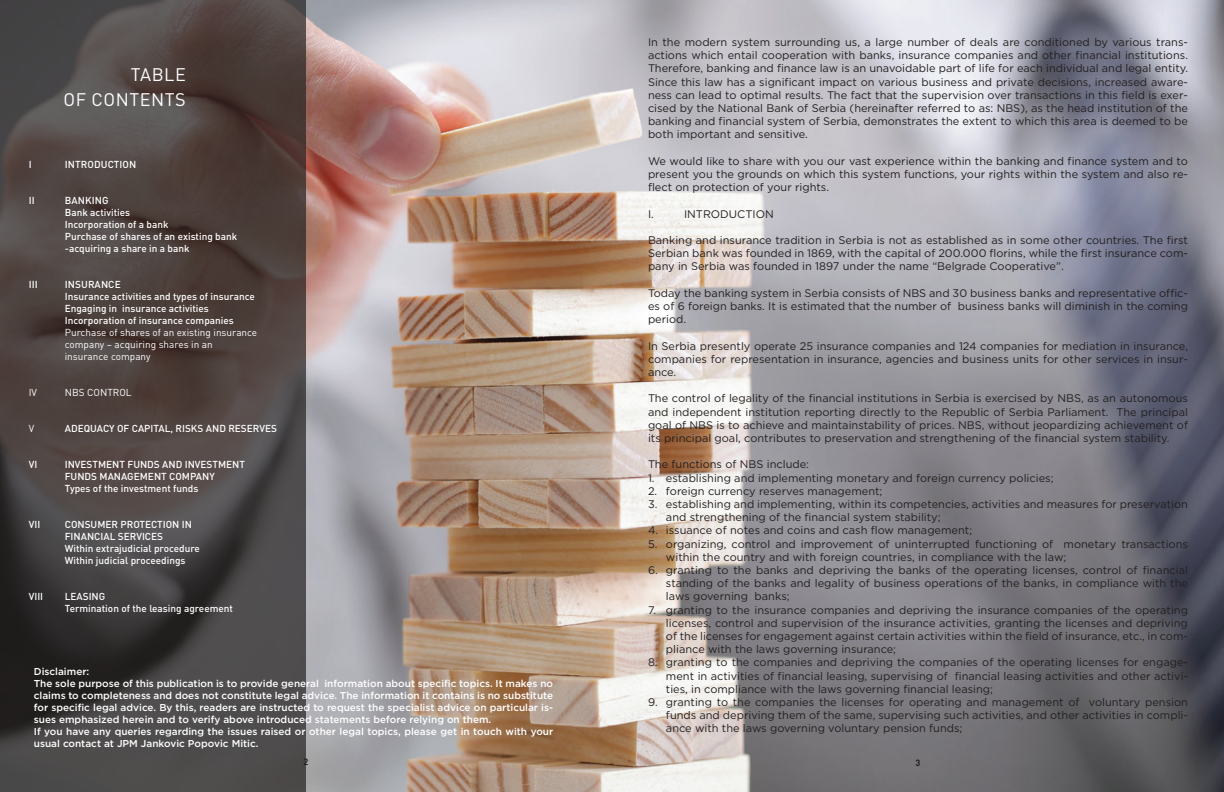
<style>
.page{position:relative;width:1224px;height:792px;background:#fff}
.page>*{position:absolute;margin:0;border:0;box-sizing:border-box;transform-origin:0 0}
.t1{font:18px/25px "DIN Pro";letter-spacing:.03em;color:#fff;text-align:right}
.t2{font:11px/13.2px "Imp Gotham";color:#231f20;text-align:justify}
.t3{font:500 10px/12px "Imp Gotham";color:#fff}
.t4{font:500 10px/12px "DIN Pro";color:#fff}
.t5{font:10px/12px "DIN Pro";color:#fff}
.t6{font:700 9px "DIN Pro";color:#231f20}
</style>
<div class="page">
<img style="left:306px;top:0;width:918px;height:792px">
<svg style="left:0;top:0;width:306px;height:792px;background:#4a4241"></svg>
<h1 class="t1" style="left:63px;top:61px;width:124px">Table<br>of contents</h1>
<p class="t4" style="left:29px;top:158px;width:27px">I in</p>
<p class="t4" style="left:75px;top:158px;width:13px">trod</p>
<p class="t4" style="left:101px;top:158px;width:25px">uction</p>
<p class="t4" style="left:29px;top:194px;width:7px">II</p>
<p class="t4" style="left:65px;top:194px;width:174px">BANKING<br>Bank activities<br>Incorporation of a bank<br>Purchase of shares of an existing bank -acquiring a share in a bank</p>
<p class="t4" style="left:29px;top:278px;width:11px">III</p>
<p class="t4" style="left:65px;top:278px;width:192px">INSU RANCE<br>Insurance activities and types of insurance<br>Engaging in insurance activities<br>Incorporation of insurance companies</p>
<p class="t5" style="left:65px;top:326px;width:194px">Purchase of shares of an existing insurance company – acquiring shares in an insurance company</p>
<p class="t5" style="left:29px;top:386px;width:22px">IV NBS</p>
<p class="t5" style="left:87px;top:386px;width:8px">CON</p>
<p class="t5" style="left:107px;top:386px;width:19px">TROL</p>
<p class="t5" style="left:29px;top:422px;width:7px">V</p>
<p class="t4" style="left:65px;top:422px;width:214px">ADEQUACY OF CAPITAL, RISKS AND RESERVES</p>
<p class="t4" style="left:29px;top:458px;width:10px">VI</p>
<p class="t4" style="left:65px;top:458px;width:181px">INVESTMENT FU NDS AND INVESTMENT<br>FU NDS MANAGEMENT COMPANY</p>
<p class="t4" style="left:29px;top:482px;width:22px">T</p>
<p class="t4" style="left:70px;top:482px;width:130px">ypes of the investment funds</p>
<p class="t4" style="left:29px;top:518px;width:13px">VII</p>
<p class="t4" style="left:65px;top:518px;width:137px">CONSU MER PROTECTION IN<br>FINANCIAL SERVICES<br>Within extrajudicial procedure<br>Within judicial proceedings</p>
<p class="t4" style="left:29px;top:590px;width:16px">VIII</p>
<p class="t4" style="left:65px;top:590px;width:42px">LEASING</p>
<p class="t4" style="left:29px;top:602px;width:22px">T</p>
<p class="t4" style="left:70px;top:602px;width:165px">ermination of the leasing agreement</p>
<p class="t3" style="left:34px;top:665px;width:521px">Disclaimer:<br>The sole purpose of this publication is to provide general information about specific topics. It makes no claims to completeness and does not constitute legal advice. The information it contains is no substitute for specific legal advice. By this, readers are instructed to request the specialist advice on particular is&shy;sues emphasized herein and to verify above introduced statements before relying on them.<br>If you have any queries regarding the issues raised or other legal topics, please get in touch with your usual contact at JPM Jankovic Popovic Mitic.</p>
<p class="t2" style="left:648px;top:35px;width:542px">In the modern system surrounding us, a large number of deals are conditioned by various trans&shy;actions which entail cooperation with banks, insurance companies and other financial institutions.<br>Therefore, banking and finance law is an unavoidable part of life for each individual and legal entity.<br>Since this law has a significant impact on various business and private decisions, increased aware&shy;ness can lead to optimal results. The fact that the supervision over transactions in this field is exer&shy;cised by the National Bank of Serbia (hereinafter referred to as: NBS), as the head institution of the banking and financial system of Serbia, demonstrates the extent to which this area is deemed to be both important and sensitive.</p>
<p class="t2" style="left:648px;top:154px;width:542px">We would like to share with you our vast experience within the banking and finance system and to present you the grounds on which this system functions, your rights within the system and also re&shy;flect on protection of your rights.</p>
<p class="t2" style="left:648px;top:207px;width:7px">I.</p>
<p class="t2" style="left:684px;top:207px;width:91px">INTRODUCTION</p>
<p class="t2" style="left:648px;top:233px;width:541px">Banking and insurance tradition in Serbia is not as established as in some other countries. The first Serbian bank was founded in 1869, with the capital of 200.000 florins, while the first insurance com&shy;pany in Serbia was founded in 1897 under the name “Belgrade Cooperative”.</p>
<p class="t2" style="left:648px;top:286px;width:542px">Today the banking system in Serbia consists of NBS and 30 business banks and representative offic&shy;es of 6 foreign banks. It is estimated that the number of business banks will diminish in the coming period.</p>
<p class="t2" style="left:648px;top:339px;width:542px">In Serbia presently operate 25 insurance companies and 124 companies for mediation in insurance, companies for representation in insurance, agencies and business units for other services in insur&shy;ance.</p>
<p class="t2" style="left:648px;top:392px;width:542px">The control of legality of the financial institutions in Serbia is exercised by NBS, as an autonomous and independent institution reporting directly to the Republic of Serbia Parliament. The principal goal of NBS is to achieve and maintainstability of prices. NBS, without jeopardizing achievement of its principal goal, contributes to preservation and strengthening of the financial system stability.</p>
<p class="t2" style="left:648px;top:458px;width:163px">The functions of NBS include:</p>
<p class="t2" style="left:648px;top:471px;width:407px">1. establishing and implementing monetary and foreign currency policies;</p>
<p class="t2" style="left:648px;top:484px;width:236px">2. foreign currency reserves management;</p>
<p class="t2" style="left:666px;top:497px;width:524px;text-indent:-18px">3. establishing and implementing, within its competencies, activities and measures for preservation and strengthening of the financial system stability;</p>
<p class="t2" style="left:648px;top:524px;width:326px">4. issuance of notes and coins and cash flow management;</p>
<p class="t2" style="left:666px;top:537px;width:523px;text-indent:-18px">5. organizing, control and improvement of uninterrupted functioning of monetary transactions within the country and with foreign countries, in compliance with the law;</p>
<p class="t2" style="left:666px;top:563px;width:524px;text-indent:-18px">6. granting to the banks and depriving the banks of the operating licenses, control of financial standing of the banks and legality of business operations of the banks, in compliance with the laws governing banks;</p>
<p class="t2" style="left:666px;top:603px;width:524px;text-indent:-18px">7. granting to the insurance companies and depriving the insurance companies of the operating licenses, control and supervision of the insurance activities, granting the licenses and depriving of the licenses for engagement against certain activities within the field of insurance, etc., in com&shy;pliance with the laws governing insurance;</p>
<p class="t2" style="left:666px;top:656px;width:524px;text-indent:-18px">8. granting to the companies and depriving the companies of the operating licenses for engage&shy;ment in activities of financial leasing, supervising of financial leasing activities and other activi&shy;ties, in compliance with the laws governing financial leasing;</p>
<p class="t2" style="left:666px;top:695px;width:524px;text-indent:-18px">9. granting to the companies the licenses for operating and management of voluntary pension funds and depriving them of the same, supervising such activities, and other activities in compli&shy;ance with the laws governing voluntary pension funds;</p>
<p class="t6" style="left:304px;top:756px;width:6px">2</p>
<p class="t6" style="left:916px;top:757px;width:6px">3</p>
</div>
